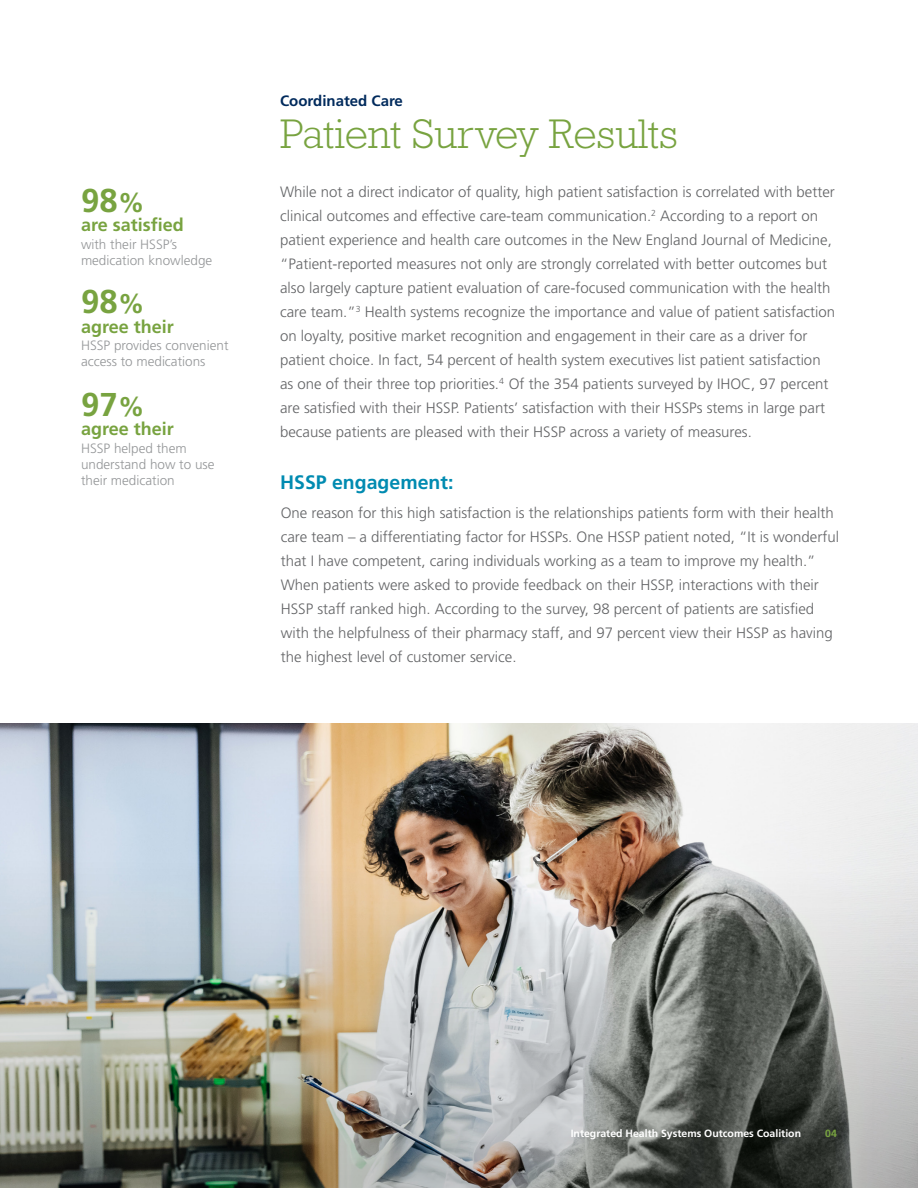
<style>
.page{position:relative;width:918px;height:1188px;background:#fff}
.page>*{position:absolute;margin:0;border:0;box-sizing:border-box;transform-origin:0 0}
.t1{font:300 42px "Rockwell Std";color:#78a340}
.t2{font:700 33px "Frutiger LT Std";color:#78a340}
.t3{font:700 19.5px "Frutiger LT Std";color:#008bb1}
.t4{font:700 18px "Frutiger LT Std";color:#78a340}
.t5{font:300 15px/24px "Frutiger LT Std";color:#636466}
.t6{font:700 15px "Frutiger LT Std";color:#002a5c}
.t7{font:300 13.5px/16.2px "Frutiger LT Std";color:#949698}
.t8{font:700 10.5px "Frutiger LT Std";color:#fff}
.t9{font:700 10.5px "Frutiger LT Std";color:#78a340}
.s1{font-size:27px}
</style>
<div class="page">
<img style="left:0;top:724px;width:918px;height:464px">
<p class="t2" style="left:81px;top:181px;width:65px">98<span class="s1">%</span></p>
<p class="t4" style="left:81px;top:215px;width:104px">are satisfied</p>
<p class="t7" style="left:81px;top:237px;width:133px">with their HSSP’s medication knowledge</p>
<p class="t2" style="left:81px;top:282px;width:65px">98<span class="s1">%</span></p>
<p class="t4" style="left:81px;top:316px;width:94px">agree their</p>
<p class="t7" style="left:81px;top:338px;width:149px">HSSP provides convenient access to medications</p>
<p class="t2" style="left:81px;top:385px;width:65px">97<span class="s1">%</span></p>
<p class="t4" style="left:81px;top:418px;width:94px">agree their</p>
<p class="t7" style="left:81px;top:440px;width:135px">HSSP helped them understand how to use their medication</p>
<p class="t6" style="left:280px;top:92px;width:124px">Coordinated Care</p>
<p class="t1" style="left:280px;top:110px;width:399px">Patient Survey Results</p>
<p class="t5" style="left:280px;top:180px;width:557px">While not a direct indicator of quality, high patient satisfaction is correlated with better clinical outcomes and effective care-team communication.<sup>2</sup> According to a report on patient experience and health care outcomes in the New England Journal of Medicine, “Patient-reported measures not only are strongly correlated with better outcomes but also largely capture patient evaluation of care-focused communication with the health care team.”<sup>3</sup> Health systems recognize the importance and value of patient satisfaction on loyalty, positive market recognition and engagement in their care as a driver for patient choice. In fact, 54 percent of health system executives list patient satisfaction as one of their three top priorities.<sup>4</sup> Of the 354 patients surveyed by IHOC, 97 percent are satisfied with their HSSP. Patients’ satisfaction with their HSSPs stems in large part because patients are pleased with their HSSP across a variety of measures.</p>
<p class="t3" style="left:280px;top:471px;width:175px">HSSP engagement:</p>
<p class="t5" style="left:281px;top:501px;width:560px">One reason for this high satisfaction is the relationships patients form with their health care team – a differentiating factor for HSSPs. One HSSP patient noted, “It is wonderful that I have competent, caring individuals working as a team to improve my health.” When patients were asked to provide feedback on their HSSP, interactions with their HSSP staff ranked high. According to the survey, 98 percent of patients are satisfied with the helpfulness of their pharmacy staff, and 97 percent view their HSSP as having the highest level of customer service.</p>
<p class="t8" style="left:571px;top:1127px;width:232px">Integrated Health Systems Outcomes Coalition</p>
<p class="t9" style="left:825px;top:1127px;width:13px">04</p>
</div>
